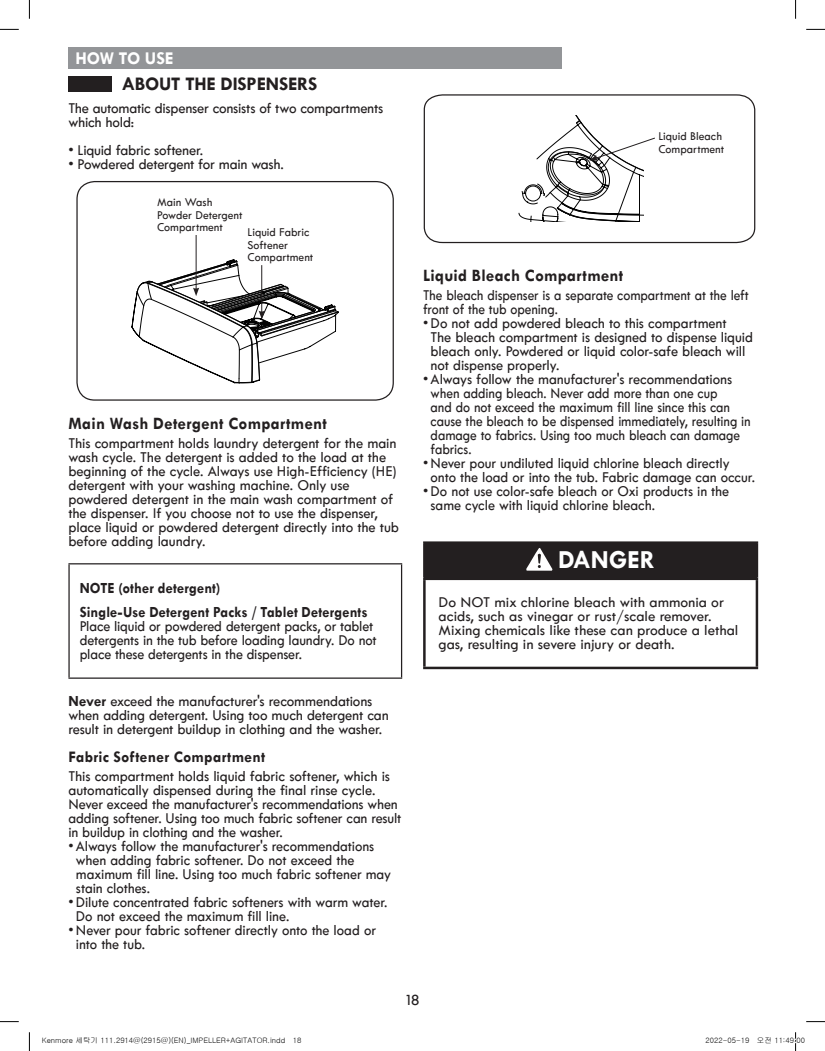
<style>
.page{position:relative;width:825px;height:1051px;background:#fff}
.page>*{position:absolute;margin:0;border:0;box-sizing:border-box;transform-origin:0 0}
.t1{font:700 26.25px "Tw Cen";color:#fff}
.t2{font:700 19.38px "Tw Cen";letter-spacing:-.01em;color:#231f20}
.t3{font:700 18.12px "Tw Cen";letter-spacing:-.01em;color:#fff}
.t4{font:700 17.5px "Tw Cen";letter-spacing:.02em;color:#231f20}
.t5{font:700 16.25px "Tw Cen";letter-spacing:.015em;color:#231f20}
.t6{font:16.25px "Tw Cen MT Mediumfor Kenmore";color:#231f20}
.t7{font:15.62px/14px "Tw Cen MT Mediumfor Kenmore";letter-spacing:-.005em;color:#231f20}
.t8{font:15.62px/14px "Tw Cen MT Mediumfor Kenmore";letter-spacing:-.005em;color:#231f20;scale:.96 1}
.t9{font:15.62px/14px "Tw Cen MT Mediumfor Kenmore";letter-spacing:-.005em;color:#231f20;scale:.95 1}
.t10{font:15.62px/14px "Tw Cen MT Mediumfor Kenmore";letter-spacing:-.005em;color:#231f20;scale:.94 1}
.t11{font:15.62px/14px "Tw Cen MT Mediumfor Kenmore";letter-spacing:-.005em;color:#231f20;scale:.9 1}
.t12{font:700 15.62px/24.6px "Tw Cen";letter-spacing:.01em;color:#231f20;scale:.94 1}
.t13{font:12.5px/12.5px "Tw Cen MT Mediumfor Kenmore";letter-spacing:.005em;color:#231f20;scale:.96 1}
.t14{font:7.5px "Gulim";color:#000}
.s1{font-family:"Tw Cen";font-weight:700}
</style>
<div class="page">
<div style="left:68px;top:76px;width:44px;height:16px;background:#231f20"></div>
<div style="left:76px;top:181px;width:317px;height:220px;border:1px solid #231f20;border-radius:18px"></div>
<hr style="left:195px;top:235px;width:1px;height:55px;background:#231f20">
<svg style="left:131px;top:259px;width:208px;height:124px"></svg>
<hr style="left:68px;top:563px;width:334px;height:1px;background:#231f20">
<hr style="left:68px;top:564px;width:2px;height:113px;background:#231f20">
<hr style="left:401px;top:564px;width:1px;height:113px;background:#231f20">
<hr style="left:68px;top:677px;width:334px;height:2px;background:#231f20">
<div style="left:424px;top:543px;width:332px;height:36px;background:#231f20"></div>
<hr style="left:423px;top:541px;width:334px;height:3px;background:#231f20">
<hr style="left:423px;top:544px;width:2px;height:34px;background:#231f20">
<hr style="left:755px;top:544px;width:2px;height:34px;background:#231f20">
<hr style="left:423px;top:578px;width:334px;height:2px;background:#231f20">
<hr style="left:423px;top:580px;width:2px;height:87px;background:#231f20">
<hr style="left:755px;top:580px;width:2px;height:87px;background:#231f20">
<hr style="left:423px;top:667px;width:334px;height:2px;background:#231f20">
<svg style="left:526px;top:548px;width:26px;height:23px"></svg>
<div style="left:68px;top:47px;width:493px;height:21px;background:#939598"></div>
<svg style="left:423px;top:94px;width:332px;height:150px"></svg>
<div style="left:658px;top:130px;width:78px;height:25px;background:#fff"></div>
<svg style="left:510px;top:116px;width:145px;height:106px"></svg>
<svg style="left:0;top:29px;width:19px;height:1px"></svg>
<svg style="left:806px;top:29px;width:18px;height:1px"></svg>
<svg style="left:0;top:1021px;width:19px;height:1px"></svg>
<svg style="left:806px;top:1021px;width:18px;height:1px"></svg>
<svg style="left:29px;top:0;width:1px;height:19px"></svg>
<svg style="left:29px;top:1032px;width:1px;height:19px"></svg>
<svg style="left:795px;top:0;width:1px;height:19px"></svg>
<svg style="left:795px;top:1032px;width:2px;height:19px"></svg>
<p class="t3" style="left:75px;top:47px;width:99px">HOW TO USE</p>
<p class="t2" style="left:122px;top:72px;width:197px">ABOUT THE DISPENSERS</p>
<p class="t7" style="left:68px;top:101px;width:316px">The automatic dispenser consists of two compartments which hold:</p>
<p class="t7" style="left:68px;top:143px;width:136px">• Liquid fabric softener.</p>
<p class="t7" style="left:68px;top:157px;width:217px">• Powdered detergent for main wash.</p>
<p class="t13" style="left:157px;top:196px;width:90px">Main Wash<br>Powder Detergent<br>Compartment</p>
<p class="t13" style="left:247px;top:226px;width:70px">Liquid Fabric<br>Softener<br>Compartment</p>
<p class="t4" style="left:68px;top:413px;width:260px">Main Wash Detergent Compartment</p>
<p class="t7" style="left:68px;top:436px;width:332px">This compartment holds laundry detergent for the main wash cycle. The detergent is added to the load at the beginning of the cycle. Always use High-Efficiency (HE) detergent with your washing machine. Only use powdered detergent in the main wash compartment of the dispenser. If you choose not to use the dispenser, place liquid or powdered detergent directly into the tub before adding laundry.</p>
<p class="t12" style="left:80px;top:575px;width:308px">NOTE (other detergent)<br>Single-Use Detergent Packs / Tablet Detergents</p>
<p class="t10" style="left:80px;top:619px;width:317px">Place liquid or powdered detergent packs, or tablet detergents in the tub before loading laundry. Do not place these detergents in the dispenser.</p>
<p class="t7" style="left:68px;top:694px;width:321px"><span class="s1">Never</span> exceed the manufacturer's recommendations when adding detergent. Using too much detergent can result in detergent buildup in clothing and the washer.</p>
<p class="t5" style="left:68px;top:747px;width:198px">Fabric Softener Compartment</p>
<p class="t7" style="left:68px;top:769px;width:334px">This compartment holds liquid fabric softener, which is automatically dispensed during the final rinse cycle.<br>Never exceed the manufacturer's recommendations when adding softener. Using too much fabric softener can result in buildup in clothing and the washer.</p>
<p class="t9" style="left:76px;top:839px;width:333px;text-indent:-7px">• Always follow the manufacturer's recommendations when adding fabric softener. Do not exceed the maximum fill line. Using too much fabric softener may stain clothes.</p>
<p class="t9" style="left:76px;top:895px;width:329px;text-indent:-7px">• Dilute concentrated fabric softeners with warm water.<br>Do not exceed the maximum fill line.</p>
<p class="t9" style="left:76px;top:923px;width:317px;text-indent:-7px">• Never pour fabric softener directly onto the load or into the tub.</p>
<p class="t13" style="left:658px;top:130px;width:70px">Liquid Bleach<br>Compartment</p>
<p class="t4" style="left:423px;top:265px;width:202px">Liquid Bleach Compartment</p>
<p class="t11" style="left:423px;top:288px;width:363px">The bleach dispenser is a separate compartment at the left front of the tub opening.</p>
<p class="t8" style="left:430px;top:316px;width:337px;text-indent:-8px">•Do not add powdered bleach to this compartment<br>The bleach compartment is designed to dispense liquid bleach only. Powdered or liquid color-safe bleach will not dispense properly.</p>
<p class="t8" style="left:430px;top:372px;width:335px;text-indent:-8px">•Always follow the manufacturer's recommendations when adding bleach. Never add more than one cup<br>and do not exceed the maximum fill line since this can cause the bleach to be dispensed immediately, resulting in damage to fabrics. Using too much bleach can damage fabrics.</p>
<p class="t8" style="left:430px;top:456px;width:339px;text-indent:-8px">•Never pour undiluted liquid chlorine bleach directly onto the load or into the tub. Fabric damage can occur.</p>
<p class="t8" style="left:430px;top:484px;width:312px;text-indent:-8px">•Do not use color-safe bleach or Oxi products in the same cycle with liquid chlorine bleach.</p>
<h1 class="t1" style="left:557px;top:544px;width:98px">DANGER</h1>
<p class="t7" style="left:438px;top:595px;width:301px">Do NOT mix chlorine bleach with ammonia or acids, such as vinegar or rust/scale remover.<br>Mixing chemicals like these can produce a lethal gas, resulting in severe injury or death.</p>
<p class="t6" style="left:405px;top:991px;width:15px">18</p>
<p class="t14" style="left:42px;top:1037px;width:261px">Kenmore 세탁기 111.2914@(2915@)(EN)_IMPELLER+AGITATOR.indd 18</p>
<p class="t14" style="left:705px;top:1037px;width:101px">2022-05-19 오전 11:49:00</p>
</div>
